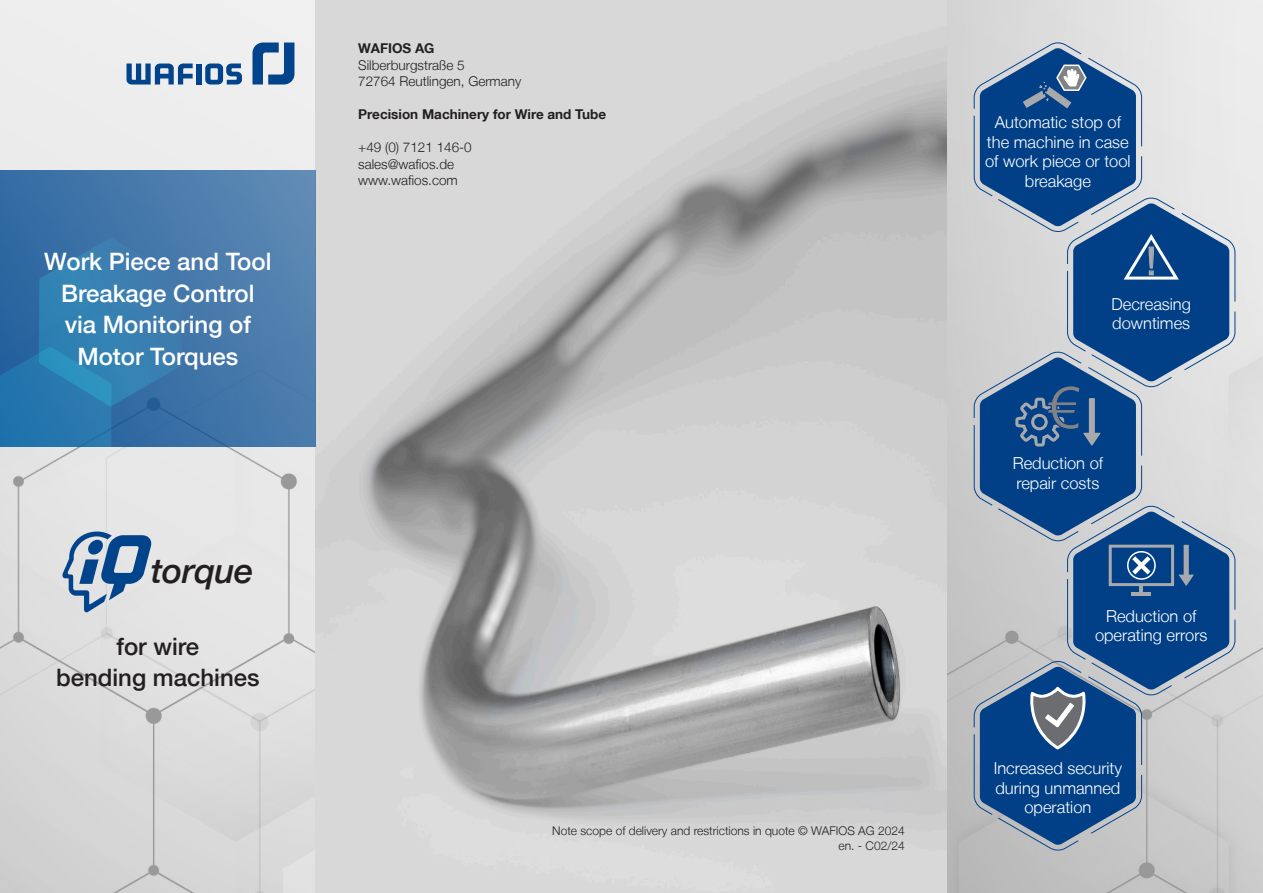
<style>
.page{position:relative;width:1263px;height:893px;background:#fff}
.page>*{position:absolute;margin:0;border:0;box-sizing:border-box;transform-origin:0 0}
.t1{font:58.95px "Arial";color:#808285}
.t2{font:38.85px "Arial";color:#a8a9ad}
.iQ-Bezeichnung{font:italic 500 34.5px "Helvetica Neue LT";letter-spacing:-.015em;color:#231f20}
.Titel_-_weiss{font:500 24px/31.5px "Helvetica Neue LT";color:#fff;text-align:center}
.Titel_-_schwarz{font:500 24px "Helvetica Neue LT";color:#231f20}
.Text_-_Sechseck{font:300 16.5px/19.5px "Helvetica Neue LT";color:#fff;text-align:center}
.Impressum{font:300 13.5px/16.5px "Helvetica Neue LT";color:#231f20}
.Impressum-2{font:700 13.5px "Helvetica Neue LT";color:#231f20}
.Copyright_-_Rechtsbündig{font:300 12px "Helvetica Neue LT";color:#231f20}
.s1{font-weight:700}
</style>
<div class="page">
<img style="left:0;top:0;width:1263px;height:893px">
<svg style="left:973px;top:42px;width:263px;height:809px;background:#6e8cae"></svg>
<div style="left:0;top:170px;width:316px;height:276px;background:linear-gradient(to right,#346ca4,#5583b0)"></div>
<svg style="left:0;top:237px;width:182px;height:209px;background:#3177ac"></svg>
<svg style="left:62px;top:531px;width:90px;height:81px;background:#8ca6c1"></svg>
<svg style="left:126px;top:64px;width:67px;height:21px"></svg>
<div style="left:196px;top:64px;width:6px;height:21px;background:#01448c"></div>
<svg style="left:205px;top:64px;width:37px;height:21px"></svg>
<svg style="left:252px;top:43px;width:42px;height:42px"></svg>
<p class="Titel_-_weiss" style="left:44px;top:245px;width:229px">Work Piece and Tool<br>Breakage Control via Monitoring of<br>Motor Torques</p>
<p class="iQ-Bezeichnung" style="left:151px;top:550px;width:104px">torque</p>
<p class="Titel_-_schwarz" style="left:116px;top:632px;width:84px">for wire</p>
<p class="Titel_-_schwarz" style="left:56px;top:664px;width:205px">bending machines</p>
<p class="Impressum" style="left:358px;top:40px;width:165px"><span class="s1">WAFIOS AG<br></span>Silberburgstraße 5<br>72764 Reutlingen, Germany</p>
<p class="Impressum-2" style="left:358px;top:106px;width:249px">Precision Machinery for Wire and Tube</p>
<p class="Impressum" style="left:358px;top:139px;width:115px">+49 (0) 7121 146-0 sales@wafios.de www.wafios.com</p>
<p class="Copyright_-_Rechtsbündig" style="left:552px;top:823px;width:354px">Note scope of delivery and restrictions in quote © WAFIOS AG 2024</p>
<p class="Copyright_-_Rechtsbündig" style="left:838px;top:838px;width:68px">en. - C02/24</p>
<p class="Text_-_Sechseck" style="left:985px;top:112px;width:147px">Automatic stop of the machine in case of work piece or tool breakage</p>
<h2 class="t2" style="left:1146px;top:234px;width:12px">!</h2>
<p class="Text_-_Sechseck" style="left:1111px;top:294px;width:81px;text-align:left">Decreasing downtimes</p>
<h1 class="t1" style="left:1048px;top:367px;width:34px">€</h1>
<p class="Text_-_Sechseck" style="left:1013px;top:453px;width:92px;text-align:left">Reduction of repair costs</p>
<p class="Text_-_Sechseck" style="left:1095px;top:606px;width:114px">Reduction of operating errors</p>
<p class="Text_-_Sechseck" style="left:994px;top:758px;width:130px">Increased security during unmanned operation</p>
</div>
